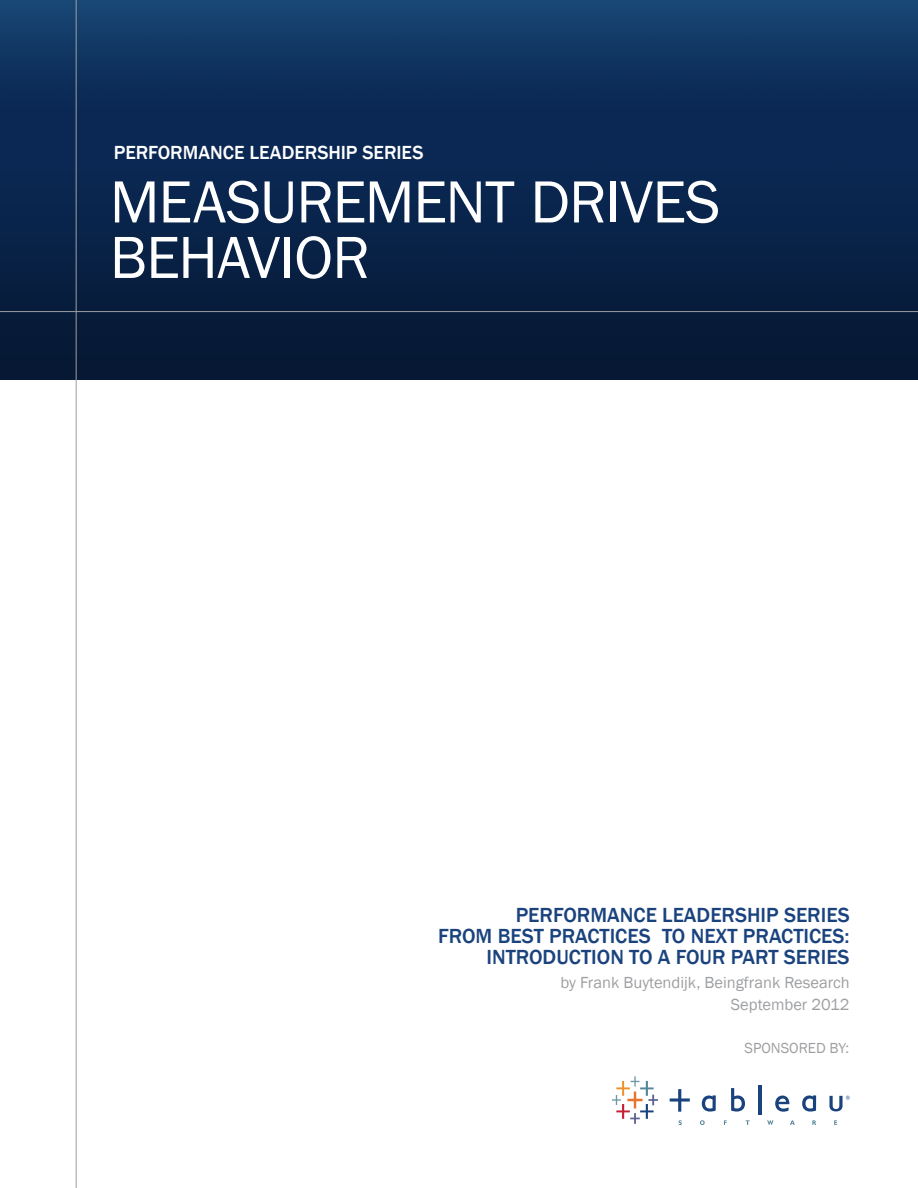
<style>
.page{position:relative;width:918px;height:1188px;background:#fff}
.page>*{position:absolute;margin:0;border:0;box-sizing:border-box;transform-origin:0 0}
.t1{font:61.5px/55.5px "Franklin Gothic";letter-spacing:-.015em;color:#fff}
.Figure_Header{font:500 21px "Franklin Gothic";color:#1a437e}
.t2{font:500 19.5px "Franklin Gothic";color:#fff}
.t3{font:16.5px "Franklin Gothic";color:#9d9fa2}
.t4{font:15px "Franklin Gothic";color:#9d9fa2}
</style>
<div class="page">
<img style="left:0;top:0;width:918px;height:380px">
<svg style="left:612px;top:1076px;width:46px;height:48px"></svg>
<svg style="left:679px;top:1120px;width:3px;height:5px"></svg>
<svg style="left:700px;top:1120px;width:5px;height:5px"></svg>
<svg style="left:724px;top:1120px;width:3px;height:5px"></svg>
<svg style="left:746px;top:1120px;width:4px;height:5px"></svg>
<svg style="left:767px;top:1120px;width:7px;height:5px"></svg>
<svg style="left:790px;top:1120px;width:5px;height:5px"></svg>
<svg style="left:812px;top:1120px;width:4px;height:5px"></svg>
<svg style="left:834px;top:1120px;width:3px;height:5px"></svg>
<svg style="left:731px;top:1088px;width:14px;height:24px"></svg>
<hr style="left:758px;top:1085px;width:3px;height:29px;background:#1a437e">
<svg style="left:775px;top:1096px;width:15px;height:16px"></svg>
<svg style="left:702px;top:1095px;width:14px;height:17px"></svg>
<svg style="left:802px;top:1095px;width:14px;height:17px"></svg>
<svg style="left:670px;top:1089px;width:20px;height:23px"></svg>
<svg style="left:829px;top:1096px;width:21px;height:15px"></svg>
<hr style="left:76px;top:0;width:1px;height:1188px;background:#9d9fa2">
<hr style="left:0;top:311px;width:918px;height:1px;background:#9d9fa2">
<p class="t2" style="left:114px;top:141px;width:311px">PERFORMANCE LEADERSHIP SERIES</p>
<p class="t1" style="left:110px;top:176px;width:612px">MEASUREMENT DRIVES<br>BEHAVIOR</p>
<p class="Figure_Header" style="left:516px;top:902px;width:335px">PERFORMANCE LEADERSHIP SERIES</p>
<p class="Figure_Header" style="left:438px;top:923px;width:413px">FROM BEST PRACTICES TO NEXT PRACTICES:</p>
<p class="Figure_Header" style="left:486px;top:944px;width:365px">INTRODUCTION TO A FOUR PART SERIES</p>
<p class="t3" style="left:561px;top:972px;width:291px">by Frank Buytendijk, Beingfrank Research</p>
<p class="t3" style="left:731px;top:994px;width:120px">September 2012</p>
<p class="t4" style="left:744px;top:1038px;width:106px">SPONSORED BY:</p>
</div>
